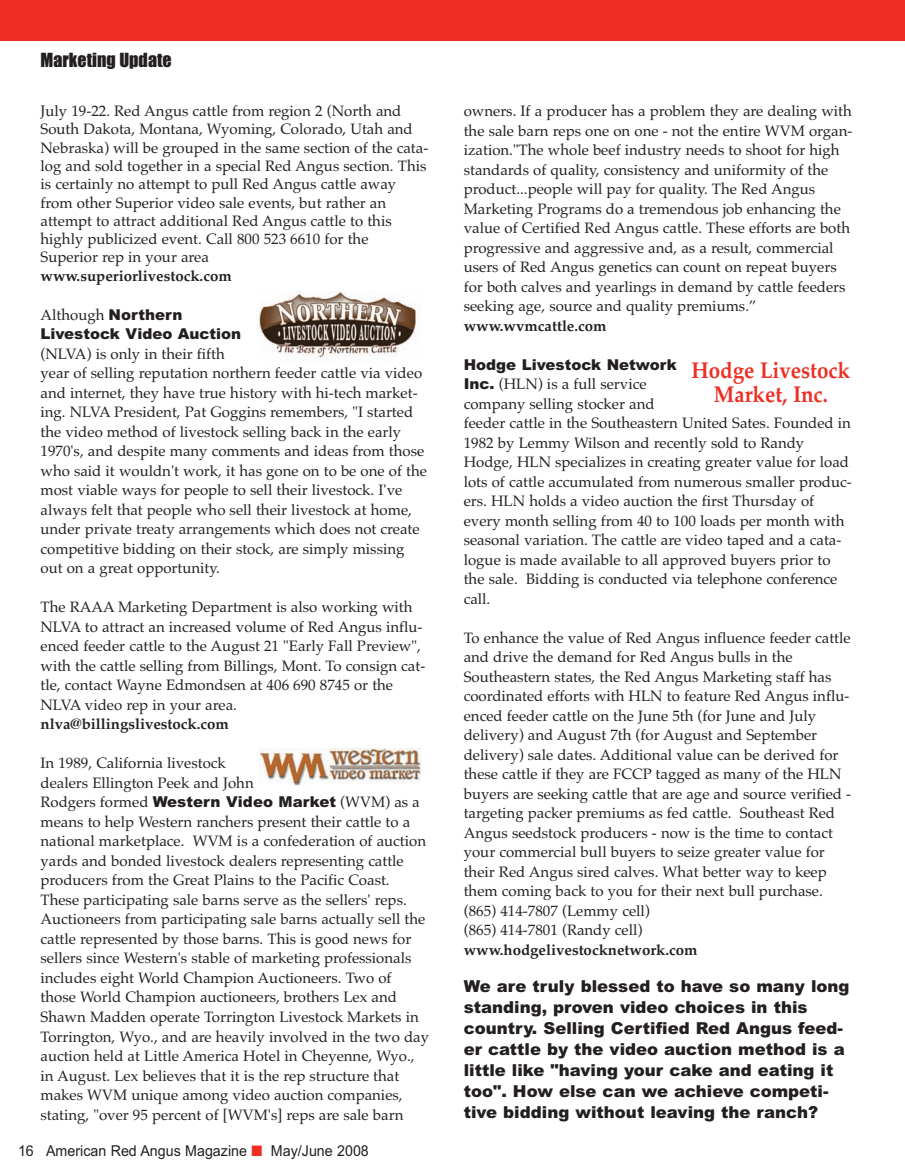
<style>
.page{position:relative;width:905px;height:1175px;background:#fff}
.page>*{position:absolute;margin:0;border:0;box-sizing:border-box;transform-origin:0 0}
.t1{font:700 22.8px/24.2px "Palatino";color:#ee2e22;text-align:center;scale:.9 1}
.t2{font:18px "Impact";color:#231f20}
.t3{font:900 16.5px/21px "Arial";color:#231f20}
.t4{font:15px/19.5px "Palatino";color:#231f20}
.t5{font:700 15px "Palatino";color:#231f20}
.t6{font:900 15px "Arial";color:#231f20}
.t7{font:15px "Arial";color:#231f20;scale:.95 1}
.s1{font-family:"Arial";font-weight:900}
.s2{color:#ee2e22}
</style>
<div class="page">
<div style="left:0;top:0;width:904px;height:40px;background:#ee2e22"></div>
<img style="left:259px;top:748px;width:162px;height:37px">
<img style="left:260px;top:292px;width:158px;height:68px">
<p class="t2" style="left:40px;top:50px;width:133px">Marketing Update</p>
<p class="t4" style="left:40px;top:102px;width:389px;line-height:18.3px">July 19-22. Red Angus cattle from region 2 (North and South Dakota, Montana, Wyoming, Colorado, Utah and Nebraska) will be grouped in the same section of the cata&shy;log and sold together in a special Red Angus section. This is certainly no attempt to pull Red Angus cattle away from other Superior video sale events, but rather an attempt to attract additional Red Angus cattle to this highly publicized event. Call 800 523 6610 for the Superior rep in your area</p>
<p class="t5" style="left:40px;top:267px;width:193px">www.superiorlivestock.com</p>
<p class="t4" style="left:40px;top:305px;width:144px">Although <span class="s1">Northern</span></p>
<p class="t6" style="left:40px;top:325px;width:202px">Livestock Video Auction</p>
<p class="t4" style="left:40px;top:344px;width:388px">(NLVA) is only in their fifth<br>year of selling reputation northern feeder cattle via video and internet, they have true history with hi-tech market&shy;ing. NLVA President, Pat Goggins remembers, "I started the video method of livestock selling back in the early 1970's, and despite many comments and ideas from those who said it wouldn't work, it has gone on to be one of the most viable ways for people to sell their livestock. I've always felt that people who sell their livestock at home, under private treaty arrangements which does not create competitive bidding on their stock, are simply missing out on a great opportunity.</p>
<p class="t4" style="left:40px;top:597px;width:386px">The RAAA Marketing Department is also working with NLVA to attract an increased volume of Red Angus influ&shy;enced feeder cattle to the August 21 "Early Fall Preview", with the cattle selling from Billings, Mont. To consign cat&shy;tle, contact Wayne Edmondsen at 406 690 8745 or the NLVA video rep in your area.</p>
<p class="t5" style="left:40px;top:715px;width:190px">nlva@billingslivestock.com</p>
<p class="t4" style="left:40px;top:753px;width:390px">In 1989, California livestock<br>dealers Ellington Peek and John<br>Rodgers formed <span class="s1">Western Video Market</span> (WVM) as a means to help Western ranchers present their cattle to a national marketplace. WVM is a confederation of auction yards and bonded livestock dealers representing cattle producers from the Great Plains to the Pacific Coast.<br>These participating sale barns serve as the sellers' reps.<br>Auctioneers from participating sale barns actually sell the cattle represented by those barns. This is good news for sellers since Western's stable of marketing professionals includes eight World Champion Auctioneers. Two of those World Champion auctioneers, brothers Lex and Shawn Madden operate Torrington Livestock Markets in Torrington, Wyo., and are heavily involved in the two day auction held at Little America Hotel in Cheyenne, Wyo., in August. Lex believes that it is the rep structure that makes WVM unique among video auction companies, stating, "over 95 percent of [WVM's] reps are sale barn</p>
<p class="t7" style="left:18px;top:1142px;width:371px">16 American Red Angus Magazine <span class="s2">■</span> May/June 2008</p>
<p class="t4" style="left:464px;top:101px;width:390px">owners. If a producer has a problem they are dealing with the sale barn reps one on one - not the entire WVM organ&shy;ization."The whole beef industry needs to shoot for high standards of quality, consistency and uniformity of the product...people will pay for quality. The Red Angus Marketing Programs do a tremendous job enhancing the value of Certified Red Angus cattle. These efforts are both progressive and aggressive and, as a result, commercial users of Red Angus genetics can count on repeat buyers for both calves and yearlings in demand by cattle feeders seeking age, source and quality premiums.”</p>
<p class="t5" style="left:464px;top:317px;width:144px">www.wvmcattle.com</p>
<p class="t6" style="left:464px;top:356px;width:215px">Hodge Livestock Network</p>
<p class="t4" style="left:464px;top:374px;width:389px"><span class="s1">Inc.</span> (HLN) is a full service<br>company selling stocker and<br>feeder cattle in the Southeastern United Sates. Founded in 1982 by Lemmy Wilson and recently sold to Randy Hodge, HLN specializes in creating greater value for load lots of cattle accumulated from numerous smaller produc&shy;ers. HLN holds a video auction the first Thursday of every month selling from 40 to 100 loads per month with seasonal variation. The cattle are video taped and a cata&shy;logue is made available to all approved buyers prior to the sale. Bidding is conducted via telephone conference call.</p>
<p class="t4" style="left:464px;top:628px;width:389px">To enhance the value of Red Angus influence feeder cattle and drive the demand for Red Angus bulls in the Southeastern states, the Red Angus Marketing staff has coordinated efforts with HLN to feature Red Angus influ&shy;enced feeder cattle on the June 5th (for June and July delivery) and August 7th (for August and September delivery) sale dates. Additional value can be derived for these cattle if they are FCCP tagged as many of the HLN buyers are seeking cattle that are age and source verified - targeting packer premiums as fed cattle. Southeast Red Angus seedstock producers - now is the time to contact your commercial bull buyers to seize greater value for their Red Angus sired calves. What better way to keep them coming back to you for their next bull purchase. (865) 414-7807 (Lemmy cell)<br>(865) 414-7801 (Randy cell)</p>
<p class="t5" style="left:464px;top:941px;width:235px">www.hodgelivestocknetwork.com</p>
<p class="t3" style="left:464px;top:976px;width:387px">We are truly blessed to have so many long standing, proven video choices in this country. Selling Certified Red Angus feed&shy;er cattle by the video auction method is a little like "having your cake and eating it too". How else can we achieve competi&shy;tive bidding without leaving the ranch?</p>
<h1 class="t1" style="left:691px;top:358px;width:177px">Hodge Livestock<br>Market, Inc.</h1>
</div>
